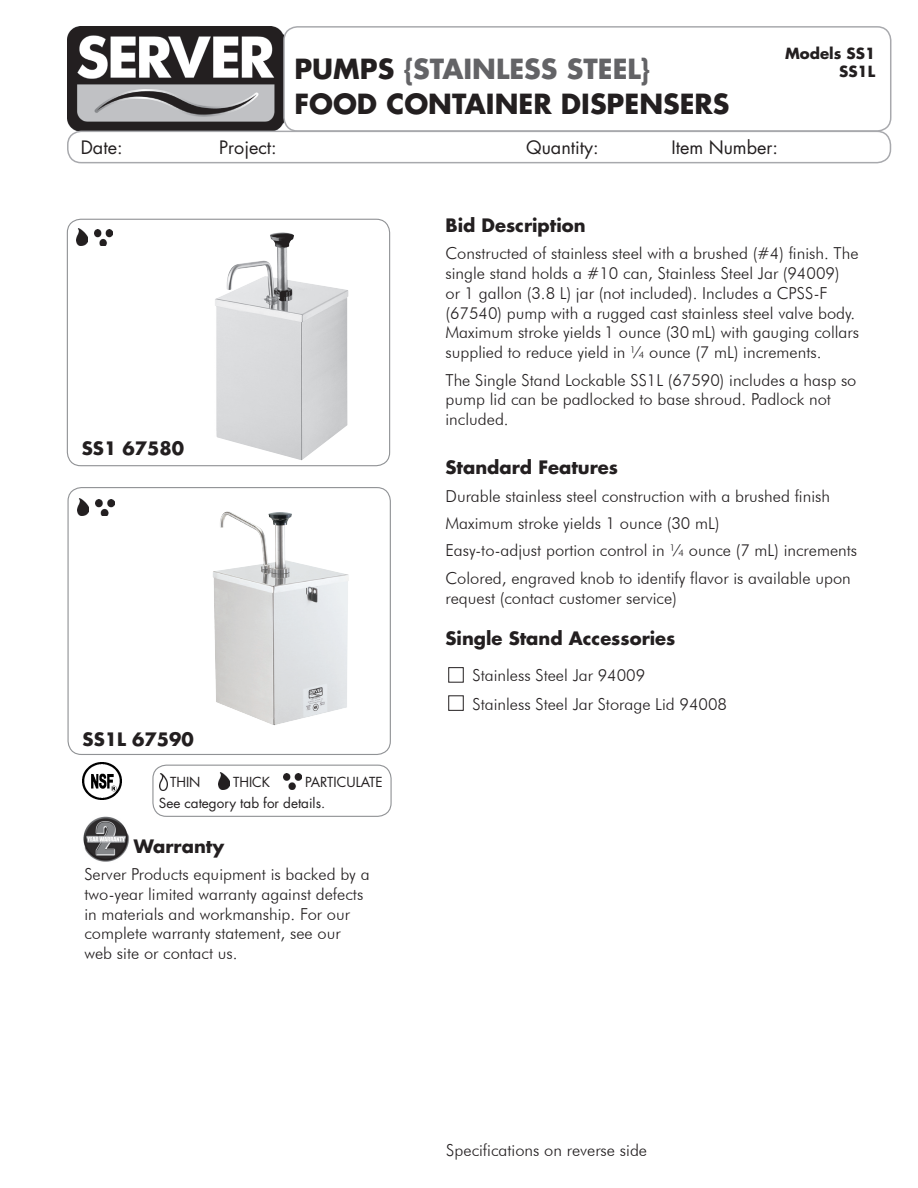
<style>
.page{position:relative;width:918px;height:1188px;background:#fff}
.page>*{position:absolute;margin:0;border:0;box-sizing:border-box;transform-origin:0 0}
.t1{font:700 27px/34.5px "Futura Std";color:#231f20}
.t2{font:700 18px "Futura Std";color:#231f20}
.t3{font:18px "Futura Std";color:#231f20}
.Paragraph_Text{font:300 16.5px/19.8px "Futura BT";color:#231f20}
.t4{font:700 15px "Futura Std";color:#231f20}
.DescripBody{font:13.5px "Futura Std";color:#231f20}
.s1{color:#636366}
</style>
<div class="page">
<div style="left:448px;top:667px;width:16px;height:16px;border:1px solid #231f20"></div>
<div style="left:448px;top:695px;width:16px;height:16px;border:1px solid #231f20"></div>
<div style="left:67px;top:219px;width:323px;height:247px;border:1px solid #909295;border-radius:14px"></div>
<div style="left:68px;top:487px;width:323px;height:268px;border:1px solid #909295;border-radius:14px"></div>
<img style="left:83px;top:762px;width:38px;height:38px">
<img style="left:67px;top:27px;width:216px;height:104px">
<img style="left:215px;top:232px;width:134px;height:228px">
<div style="left:283px;top:26px;width:608px;height:106px;border:2px solid #a8a9ad;border-radius:14px"></div>
<img style="left:83px;top:816px;width:46px;height:46px">
<div style="left:67px;top:131px;width:824px;height:32px;border:2px solid #a8a9ad;border-radius:14px"></div>
<img style="left:283px;top:774px;width:19px;height:16px">
<img style="left:218px;top:773px;width:12px;height:17px">
<img style="left:160px;top:773px;width:7px;height:17px">
<div style="left:152px;top:765px;width:240px;height:52px;border:1px solid #909295;border-radius:14px"></div>
<img style="left:76px;top:228px;width:11px;height:18px">
<img style="left:78px;top:498px;width:11px;height:18px">
<img style="left:94px;top:230px;width:19px;height:16px">
<img style="left:96px;top:500px;width:18px;height:16px">
<img style="left:213px;top:511px;width:136px;height:214px">
<p class="t1" style="left:294px;top:51px;width:437px">PUMPS <span class="s1">{STAINLESS STEEL}<br></span>FOOD CONTAINER DISPENSERS</p>
<p class="t4" style="left:785px;top:44px;width:92px">Models SS1</p>
<p class="t4" style="left:839px;top:62px;width:38px">SS1L</p>
<p class="t3" style="left:81px;top:136px;width:43px">Date:</p>
<p class="t3" style="left:219px;top:136px;width:59px">Project:</p>
<p class="t3" style="left:526px;top:136px;width:74px">Quantity:</p>
<p class="t3" style="left:671px;top:136px;width:108px">Item Number:</p>
<p class="t2" style="left:82px;top:437px;width:104px">SS1 67580</p>
<p class="t2" style="left:83px;top:727px;width:113px">SS1L 67590</p>
<p class="DescripBody" style="left:170px;top:774px;width:32px">THIN</p>
<p class="DescripBody" style="left:233px;top:774px;width:39px">THICK</p>
<p class="DescripBody" style="left:305px;top:774px;width:79px">PARTICULATE</p>
<p class="DescripBody" style="left:159px;top:795px;width:168px">See category tab for details.</p>
<p class="t2" style="left:134px;top:834px;width:92px">Warranty</p>
<p class="Paragraph_Text" style="left:84px;top:864px;width:287px">Server Products equipment is backed by a two-year limited warranty against defects in materials and workmanship. For our complete warranty statement, see our web site or contact us.</p>
<p class="t2" style="left:446px;top:213px;width:142px">Bid Description</p>
<p class="Paragraph_Text" style="left:446px;top:243px;width:415px">Constructed of stainless steel with a brushed (#4) finish. The single stand holds a #10 can, Stainless Steel Jar (94009)<br>or 1 gallon (3.8 L) jar (not included). Includes a CPSS-F (67540) pump with a rugged cast stainless steel valve body.<br>Maximum stroke yields 1 ounce (30 mL) with gauging collars supplied to reduce yield in ¼ ounce (7 mL) increments.</p>
<p class="Paragraph_Text" style="left:446px;top:370px;width:413px">The Single Stand Lockable SS1L (67590) includes a hasp so pump lid can be padlocked to base shroud. Padlock not included.</p>
<p class="t2" style="left:446px;top:456px;width:174px">Standard Features</p>
<p class="Paragraph_Text" style="left:446px;top:486px;width:386px">Durable stainless steel construction with a brushed finish</p>
<p class="Paragraph_Text" style="left:446px;top:513px;width:276px">Maximum stroke yields 1 ounce (30 mL)</p>
<p class="Paragraph_Text" style="left:446px;top:540px;width:413px">Easy-to-adjust portion control in ¼ ounce (7 mL) increments</p>
<p class="Paragraph_Text" style="left:446px;top:568px;width:407px">Colored, engraved knob to identify flavor is available upon request (contact customer service)</p>
<p class="t2" style="left:446px;top:626px;width:232px">Single Stand Accessories</p>
<p class="Paragraph_Text" style="left:472px;top:665px;width:174px">Stainless Steel Jar 94009</p>
<p class="Paragraph_Text" style="left:472px;top:694px;width:256px">Stainless Steel Jar Storage Lid 94008</p>
<p class="Paragraph_Text" style="left:446px;top:1140px;width:202px">Specifications on reverse side</p>
</div>
